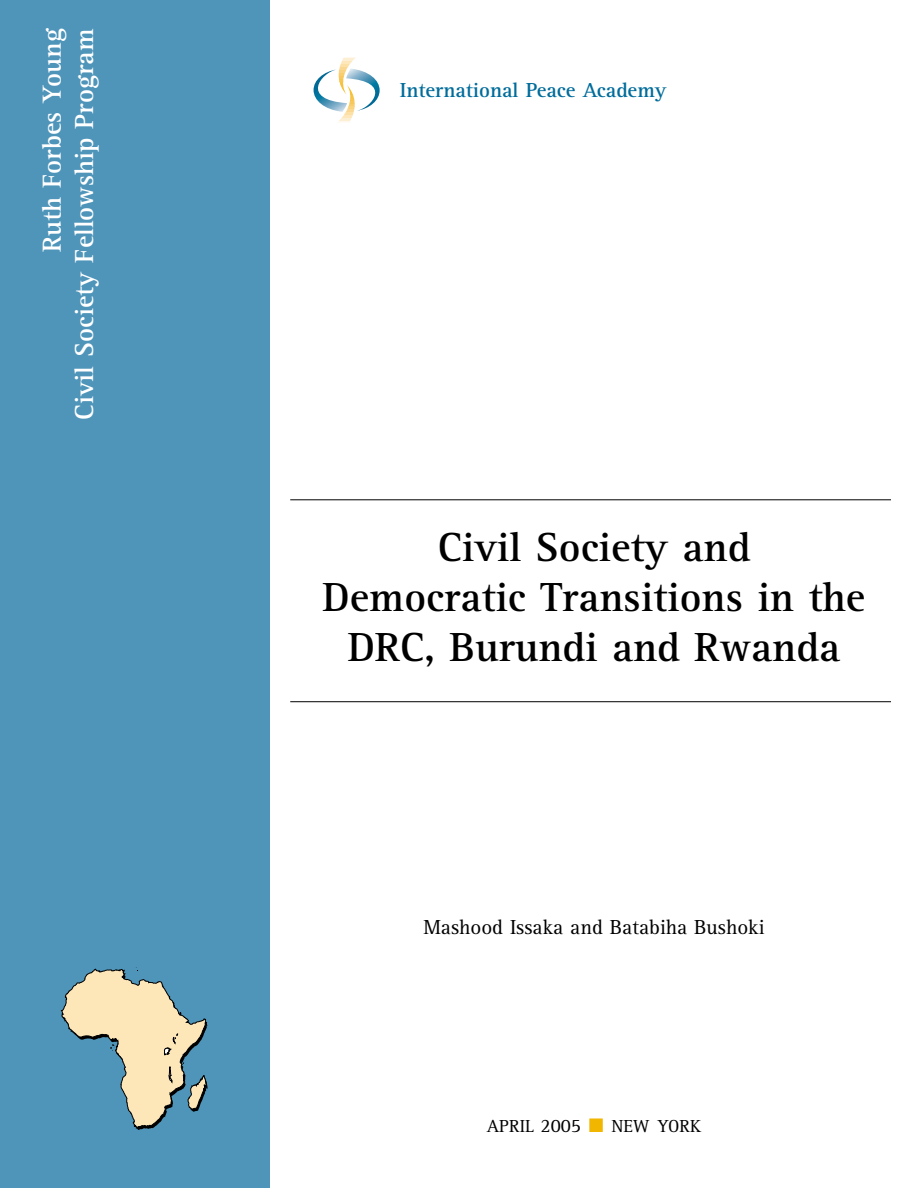
<style>
.page{position:relative;width:918px;height:1188px;background:#fff}
.page>*{position:absolute;margin:0;border:0;box-sizing:border-box;transform-origin:0 0}
.t1{font:700 42px/50.4px "Rotis Serif";color:#000;text-align:center}
.t2{font:700 27px/32.4px "Rotis Serif";color:#fff;text-align:right}
.t3{font:21px "Rotis Serif";color:#000}
.t4{font:700 21px "Rotis Serif";color:#006c9b}
.t5{font:18px "Rotis Serif";color:#000}
.s1{font-size:19.5px}
.s2{color:#f1b600}
</style>
<div class="page">
<div style="left:0;top:0;width:270px;height:1188px;background:#4f95ba"></div>
<svg style="left:61px;top:968px;width:147px;height:162px"></svg>
<hr style="left:337px;top:112px;width:21px;height:3px;background:#fce0a6">
<hr style="left:337px;top:115px;width:21px;height:3px;background:#fde7bb">
<hr style="left:337px;top:118px;width:21px;height:3px;background:#fdefd4">
<hr style="left:337px;top:121px;width:21px;height:2px;background:#fff8ee">
<hr style="left:335px;top:67px;width:21px;height:3px;background:#fad892">
<hr style="left:335px;top:64px;width:21px;height:3px;background:#fce0a6">
<hr style="left:335px;top:61px;width:21px;height:3px;background:#fde7bb">
<hr style="left:335px;top:58px;width:21px;height:3px;background:#fdefd4">
<svg style="left:344px;top:57px;width:12px;height:1px"></svg>
<svg style="left:313px;top:69px;width:67px;height:43px"></svg>
<hr style="left:290px;top:701px;width:601px;height:1px;background:#000">
<hr style="left:290px;top:500px;width:601px;height:1px;background:#000">
<p class="t2" style="left:38px;top:420px;width:393px;rotate:-90deg">Ruth Forbes Young<br>Civil Society Fellowship Program</p>
<p class="t4" style="left:400px;top:82px;width:268px">International Peace Academy</p>
<p class="t1" style="left:323px;top:525px;width:544px">Civil Society and<br>Democratic Transitions in the<br>DRC, Burundi and Rwanda</p>
<p class="t3" style="left:423px;top:919px;width:343px">Mashood Issaka and Batabiha Bushoki</p>
<p class="t5" style="left:487px;top:1120px;width:216px">APRIL <span class="s1">2005</span> <span class="s2">■</span> NEW YORK</p>
</div>
